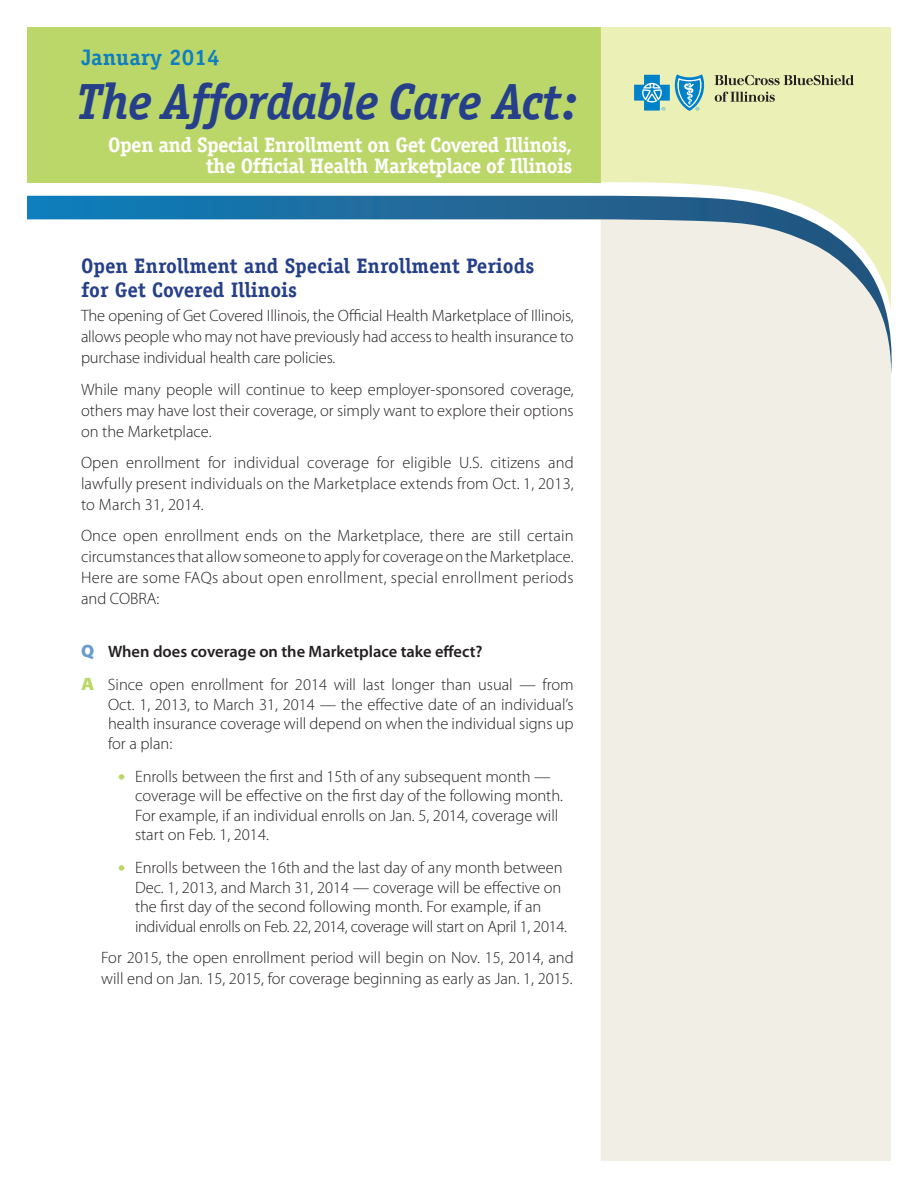
<style>
.page{position:relative;width:918px;height:1188px;background:#fff}
.page>*{position:absolute;margin:0;border:0;box-sizing:border-box;transform-origin:0 0}
.t1{font:italic 700 51px "Officina Serif";letter-spacing:-.02em;color:#263f8a}
.t2{font:700 22.5px "Officina Serif";letter-spacing:.01em;color:#107fbe}
.t3{font:700 21px/21px "Officina Serif";letter-spacing:-.025em;color:#fff;text-align:right}
.SUBHEAD_01_L{font:700 21px/24px "Officina Serif";color:#263f8a}
.BODY_LJ{font:300 16.5px/21px "Myriad Pro";color:#231f20;text-align:justify}
.BODY_L_A_body{font:300 16.5px/19.5px "Myriad Pro";color:#231f20;text-align:justify}
.BODY_L_Q_body{font:600 16.5px "Myriad Pro";color:#231f20}
.s1{font-weight:900;font-size:18px;color:#699cce}
.s2{font-weight:900;font-size:18px;color:#bbd76a}
.s3{font-weight:900;font-size:19.5px;color:#bbd76a}
</style>
<div class="page">
<div style="left:601px;top:375px;width:290px;height:786px;background:#f1eee5"></div>
<div style="left:27px;top:27px;width:574px;height:155px;background:#bbd76a"></div>
<div style="left:601px;top:27px;width:290px;height:169px;background:#ebf0b7"></div>
<svg style="left:634px;top:74px;width:71px;height:37px;background:#76bac9"></svg>
<svg style="left:715px;top:75px;width:139px;height:10px"></svg>
<svg style="left:715px;top:92px;width:60px;height:10px"></svg>
<svg style="left:27px;top:196px;width:865px;height:179px"></svg>
<p class="t2" style="left:81px;top:43px;width:140px">January 2014</p>
<p class="t1" style="left:76px;top:71px;width:504px">The Affordable Care Act:</p>
<p class="t3" style="left:108px;top:134px;width:466px">Open and Special Enrollment on Get Covered Illinois, the Official Health Marketplace of Illinois</p>
<p class="SUBHEAD_01_L" style="left:81px;top:254px;width:455px">Open Enrollment and Special Enrollment Periods for Get Covered Illinois</p>
<p class="BODY_LJ" style="left:81px;top:306px;width:494px">The opening of Get Covered Illinois, the Official Health Marketplace of Illinois, allows people who may not have previously had access to health insurance to purchase individual health care policies.</p>
<p class="BODY_LJ" style="left:81px;top:379px;width:494px">While many people will continue to keep employer-sponsored coverage, others may have lost their coverage, or simply want to explore their options on the Marketplace.</p>
<p class="BODY_LJ" style="left:81px;top:452px;width:494px">Open enrollment for individual coverage for eligible U.S. citizens and lawfully present individuals on the Marketplace extends from Oct. 1, 2013, to March 31, 2014.</p>
<p class="BODY_LJ" style="left:81px;top:525px;width:494px">Once open enrollment ends on the Marketplace, there are still certain circumstances that allow someone to apply for coverage on the Marketplace.<br>Here are some FAQs about open enrollment, special enrollment periods and COBRA:</p>
<p class="BODY_L_Q_body" style="left:81px;top:641px;width:403px"><span class="s1">Q</span> When does coverage on the Marketplace take effect?</p>
<p class="BODY_L_A_body" style="left:108px;top:675px;width:467px;text-indent:-27px"><span class="s2">A</span> Since open enrollment for 2014 will last longer than usual — from Oct. 1, 2013, to March 31, 2014 — the effective date of an individual’s health insurance coverage will depend on when the individual signs up for a plan:</p>
<p class="BODY_LJ" style="left:135px;top:767px;width:430px;line-height:19.5px;text-align:left;text-indent:-17px"><span class="s3">•</span> Enrolls between the first and 15th of any subsequent month — coverage will be effective on the first day of the following month.<br>For example, if an individual enrolls on Jan. 5, 2014, coverage will start on Feb. 1, 2014.</p>
<p class="BODY_LJ" style="left:135px;top:858px;width:434px;line-height:19.5px;text-align:left;text-indent:-17px"><span class="s3">•</span> Enrolls between the 16th and the last day of any month between Dec. 1, 2013, and March 31, 2014 — coverage will be effective on the first day of the second following month. For example, if an individual enrolls on Feb. 22, 2014, coverage will start on April 1, 2014.</p>
<p class="BODY_LJ" style="left:101px;top:947px;width:474px">For 2015, the open enrollment period will begin on Nov. 15, 2014, and will end on Jan. 15, 2015, for coverage beginning as early as Jan. 1, 2015.</p>
</div>
